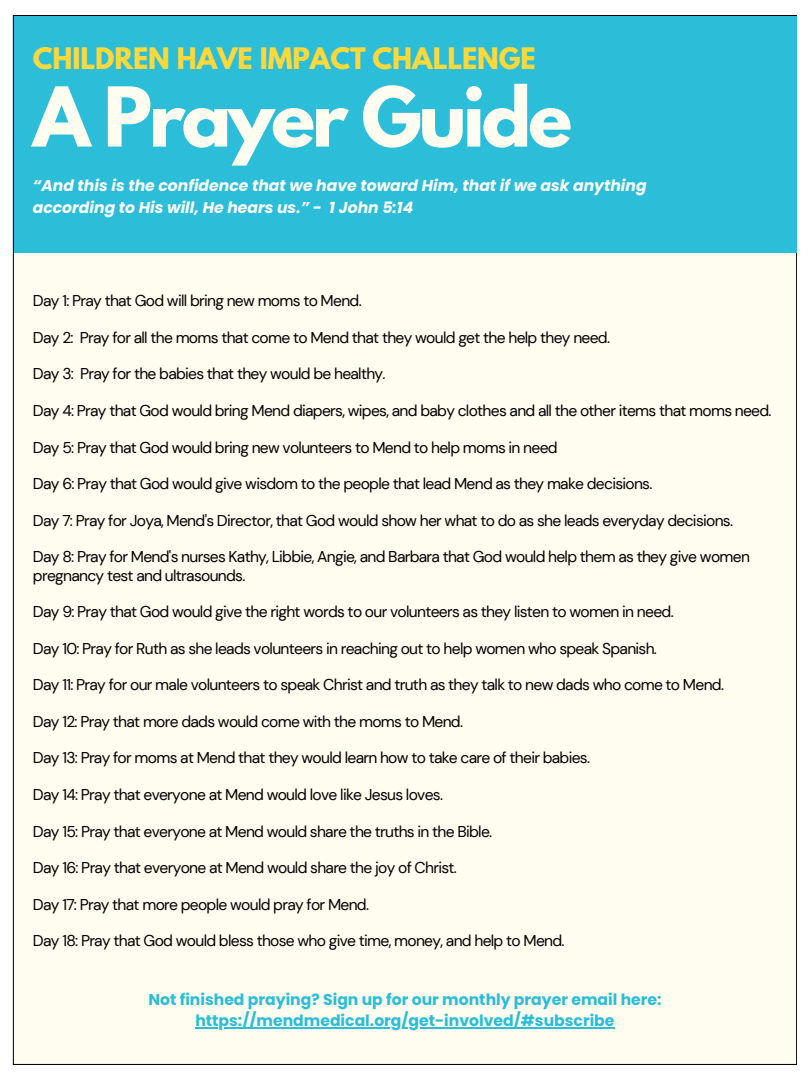
<style>
.page{position:relative;width:810px;height:1080px;background:#fff}
.page>*{position:absolute;margin:0;border:0;box-sizing:border-box;transform-origin:0 0}
.t1{font:700 73px "League Spartan";letter-spacing:-.045em;color:#fffcf0}
.t2{font:700 26.25px "League Spartan";letter-spacing:-.005em;color:#ffd93b}
.t3{font:15.62px/18.2px "DM Sans";letter-spacing:-.045em;color:#000}
.t4{font:italic 700 15.62px/21.6px "Poppins";color:#fff}
.t5{font:700 15.62px/21.6px "Poppins";color:#2cbdd8;text-align:center}
</style>
<div class="page">
<div style="left:13px;top:15px;width:784px;height:1050px;background:#fffcf0"></div>
<div style="left:14px;top:16px;width:783px;height:237px;background:#2cbdd8"></div>
<hr style="left:195px;top:1027px;width:420px;height:2px;background:#2cbdd8">
<h2 class="t2" style="left:33px;top:46px;width:504px">CHILDREN HAVE IMPACT CHALLENGE</h2>
<p class="t1" style="left:33px;top:81px;width:541px">A Prayer Guide</p>
<p class="t4" style="left:33px;top:175px;width:615px">“And this is the confidence that we have toward Him, that if we ask anything according to His will, He hears us.” - 1 John 5:14</p>
<h1 class="t3" style="left:33px;top:292px;width:330px">Day 1: Pray that God will bring new moms to Mend.</h1>
<h3 class="t3" style="left:33px;top:328px;width:579px">Day 2: Pray for all the moms that come to Mend that they would get the help they need.</h3>
<p class="t3" style="left:33px;top:365px;width:354px">Day 3: Pray for the babies that they would be healthy.</p>
<p class="t3" style="left:33px;top:402px;width:740px">Day 4: Pray that God would bring Mend diapers, wipes, and baby clothes and all the other items that moms need.</p>
<p class="t3" style="left:33px;top:438px;width:526px">Day 5: Pray that God would bring new volunteers to Mend to help moms in need</p>
<p class="t3" style="left:33px;top:475px;width:621px">Day 6: Pray that God would give wisdom to the people that lead Mend as they make decisions.</p>
<p class="t3" style="left:33px;top:511px;width:702px">Day 7: Pray for Joya, Mend's Director, that God would show her what to do as she leads everyday decisions.</p>
<p class="t3" style="left:33px;top:548px;width:718px">Day 8: Pray for Mend's nurses Kathy, Libbie, Angie, and Barbara that God would help them as they give women pregnancy test and ultrasounds.</p>
<p class="t3" style="left:33px;top:603px;width:642px">Day 9: Pray that God would give the right words to our volunteers as they listen to women in need.</p>
<p class="t3" style="left:33px;top:639px;width:626px">Day 10: Pray for Ruth as she leads volunteers in reaching out to help women who speak Spanish.</p>
<p class="t3" style="left:33px;top:676px;width:693px">Day 11: Pray for our male volunteers to speak Christ and truth as they talk to new dads who come to Mend.</p>
<p class="t3" style="left:33px;top:712px;width:432px">Day 12: Pray that more dads would come with the moms to Mend.</p>
<p class="t3" style="left:33px;top:749px;width:559px">Day 13: Pray for moms at Mend that they would learn how to take care of their babies.</p>
<p class="t3" style="left:33px;top:786px;width:412px">Day 14: Pray that everyone at Mend would love like Jesus loves.</p>
<p class="t3" style="left:33px;top:822px;width:461px">Day 15: Pray that everyone at Mend would share the truths in the Bible.</p>
<p class="t3" style="left:33px;top:859px;width:425px">Day 16: Pray that everyone at Mend would share the joy of Christ.</p>
<p class="t3" style="left:33px;top:895px;width:338px">Day 17: Pray that more people would pray for Mend.</p>
<p class="t3" style="left:33px;top:932px;width:533px">Day 18: Pray that God would bless those who give time, money, and help to Mend.</p>
<h3 class="t5" style="left:148px;top:988px;width:515px">Not finished praying? Sign up for our monthly prayer email here: https://mendmedical.org/get-involved/#subscribe</h3>
</div>
